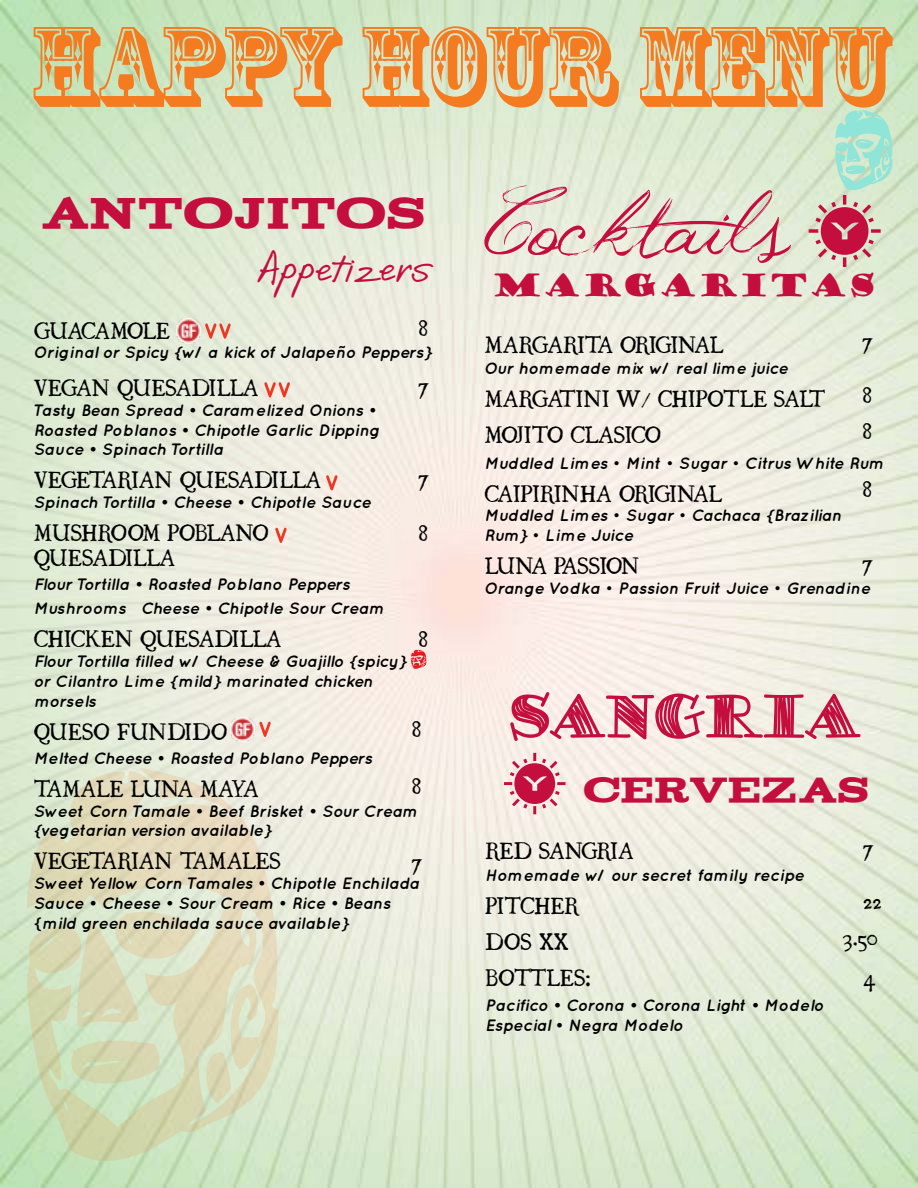
<style>
.page{position:relative;width:918px;height:1188px;background:#fff}
.page>*{position:absolute;margin:0;border:0;box-sizing:border-box;transform-origin:0 0}
.t1{font:106.5px "Rosewood Std";color:#f47b20}
.t2{font:88.5px "Jellyka Western Princess";color:#c40e3e}
.t3{font:60px "DEGAWS Demo";color:#c40e3e}
.t4{font:48px "Acknowledgement";color:#c40e3e}
.t5{font:39px "Acknowledgement";color:#c40e3e}
.t6{font:36px "DJBI Love Me Some Brook";color:#c40e3e}
.t7{font:30px "Goudy Stout";color:#c40e3e}
.t8{font:21px "Ugly Qua";letter-spacing:-.04em;color:#000}
.t9{font:21px "Ugly Qua";letter-spacing:-.07em;color:#000}
.t10{font:21px "Ugly Qua";color:#000}
.t11{font:21px "Ugly Qua";letter-spacing:-.065em;color:#000}
.t12{font:italic 700 16.5px/19.8px "Quicksand";color:#000}
.s1{font-style:normal}
.s2{font-family:"Alpha Shapes sunshine 2";font-size:72px}
.s3{font-weight:400;font-style:normal}
.s4{font-family:"Alpha Shapes sunshine 2";font-size:61.5px}
</style>
<div class="page">
<img style="left:0;top:0;width:918px;height:1188px">
<svg style="left:835px;top:110px;width:58px;height:80px;background:#ace5d1"></svg>
<svg style="left:26px;top:768px;width:255px;height:393px;background:#dbdebf"></svg>
<svg style="left:76px;top:912px;width:120px;height:115px;background:#dadcbc"></svg>
<svg style="left:201px;top:1052px;width:30px;height:51px;background:#d8dbba"></svg>
<svg style="left:61px;top:1097px;width:6px;height:14px"></svg>
<svg style="left:40px;top:935px;width:23px;height:16px"></svg>
<svg style="left:65px;top:1041px;width:97px;height:42px;background:#d2d9b2"></svg>
<img style="left:176px;top:319px;width:24px;height:24px">
<svg style="left:205px;top:323px;width:26px;height:16px"></svg>
<svg style="left:264px;top:382px;width:26px;height:15px"></svg>
<svg style="left:275px;top:527px;width:12px;height:16px"></svg>
<svg style="left:326px;top:475px;width:12px;height:15px"></svg>
<img style="left:231px;top:717px;width:24px;height:25px">
<svg style="left:259px;top:721px;width:12px;height:16px"></svg>
<svg style="left:411px;top:650px;width:16px;height:19px"></svg>
<h1 class="t1" style="left:30px;top:4px;width:860px">HAPPY HOUR MENU</h1>
<h3 class="t4" style="left:42px;top:188px;width:385px">ANTOJITOS</h3>
<h3 class="t6" style="left:257px;top:248px;width:178px">Appetizers</h3>
<p class="t9" style="left:34px;top:314px;width:138px">GUACAMOLE</p>
<p class="t8" style="left:418px;top:311px;width:11px">8</p>
<p class="t12" style="left:34px;top:342px;width:399px">Original or Spicy {w/ a kick of Jalapeño Peppers}</p>
<p class="t8" style="left:34px;top:372px;width:226px">VEGAN QUESADILLA</p>
<p class="t8" style="left:418px;top:369px;width:12px">7</p>
<p class="t12" style="left:34px;top:400px;width:348px">Tasty Bean Spread <span class="s1">•</span> Caramelized Onions <span class="s1">•<br></span>Roasted Poblanos <span class="s1">•</span> Chipotle Garlic Dipping<br>Sauce <span class="s1">•</span> Spinach Tortilla</p>
<p class="t8" style="left:34px;top:464px;width:289px">VEGETARIAN QUESADILLA</p>
<p class="t8" style="left:418px;top:461px;width:12px">7</p>
<p class="t12" style="left:34px;top:492px;width:339px">Spinach Tortilla <span class="s1">•</span> Cheese <span class="s1">•</span> Chipotle Sauce</p>
<p class="t8" style="left:34px;top:517px;width:237px">MUSHROOM POBLANO</p>
<p class="t8" style="left:418px;top:517px;width:11px">8</p>
<p class="t8" style="left:34px;top:542px;width:143px">QUESADILLA</p>
<p class="t12" style="left:34px;top:572px;width:352px;line-height:24px">Flour Tortilla <span class="s1">•</span> Roasted Poblano Peppers<br>Mushrooms Cheese <span class="s1">•</span> Chipotle Sour Cream</p>
<p class="t10" style="left:34px;top:623px;width:249px">CHICKEN QUESADILLA</p>
<p class="t8" style="left:418px;top:623px;width:11px">8</p>
<p class="t12" style="left:34px;top:651px;width:374px">Flour Tortilla filled w/ Cheese &amp; Guajillo {spicy} or Cilantro Lime {mild} marinated chicken morsels</p>
<p class="t10" style="left:34px;top:715px;width:195px">QUESO FUNDIDO</p>
<p class="t8" style="left:412px;top:712px;width:11px">8</p>
<p class="t12" style="left:34px;top:748px;width:340px">Melted Cheese <span class="s1">•</span> Roasted Poblano Peppers</p>
<p class="t8" style="left:34px;top:772px;width:226px">TAMALE LUNA MAYA</p>
<p class="t8" style="left:412px;top:769px;width:11px">8</p>
<p class="t12" style="left:34px;top:800px;width:385px">Sweet Corn Tamale <span class="s1">•</span> Beef Brisket <span class="s1">•</span> Sour Cream {vegetarian version available}</p>
<p class="t8" style="left:34px;top:845px;width:249px">VEGETARIAN TAMALES</p>
<p class="t8" style="left:412px;top:845px;width:12px">7</p>
<p class="t12" style="left:34px;top:873px;width:388px">Sweet Yellow Corn Tamales <span class="s1">•</span> Chipotle Enchilada<br>Sauce <span class="s1">•</span> Cheese <span class="s1">•</span> Sour Cream <span class="s1">•</span> Rice <span class="s1">•</span> Beans <span class="s1">{</span>mild green enchilada sauce available}</p>
<h2 class="t2" style="left:484px;top:170px;width:401px">Cocktails <span class="s2">y</span></h2>
<h3 class="t7" style="left:492px;top:265px;width:386px">MARGARITAS</h3>
<p class="t9" style="left:484px;top:329px;width:241px">MARGARITA ORIGINAL</p>
<p class="t8" style="left:862px;top:324px;width:12px">7</p>
<p class="t12" style="left:484px;top:358px;width:306px">Our homemade mix w/ real lime juice</p>
<p class="t8" style="left:484px;top:383px;width:343px">MARGATINI W/ CHIPOTLE SALT</p>
<p class="t8" style="left:862px;top:379px;width:11px">8</p>
<p class="t8" style="left:484px;top:419px;width:178px">MOJITO CLASICO</p>
<p class="t8" style="left:862px;top:415px;width:11px">8</p>
<p class="t12" style="left:484px;top:452px;width:401px">Muddled Limes <span class="s3">•</span> Mint <span class="s3">•</span> Sugar <span class="s3">•</span> Citrus White Rum</p>
<p class="t8" style="left:484px;top:477px;width:240px">CAIPIRINHA ORIGINAL</p>
<p class="t8" style="left:862px;top:473px;width:11px">8</p>
<p class="t12" style="left:484px;top:505px;width:359px">Muddled Limes <span class="s3">•</span> Sugar <span class="s3">•</span> Cachaca {Brazilian<br>Rum} <span class="s3">•</span> Lime Juice</p>
<p class="t11" style="left:484px;top:550px;width:157px">LUNA PASSION</p>
<p class="t8" style="left:862px;top:545px;width:12px">7</p>
<p class="t12" style="left:484px;top:578px;width:388px">Orange Vodka <span class="s3">•</span> Passion Fruit Juice <span class="s3">•</span> Grenadine</p>
<h3 class="t3" style="left:510px;top:677px;width:353px">SANGRIA</h3>
<h3 class="t5" style="left:501px;top:770px;width:370px"><span class="s4">y</span> CERVEZAS</h3>
<p class="t9" style="left:485px;top:835px;width:150px">RED SANGRIA</p>
<p class="t8" style="left:863px;top:830px;width:12px">7</p>
<p class="t12" style="left:485px;top:865px;width:321px">Homemade w/ our secret family recipe</p>
<p class="t8" style="left:485px;top:889px;width:97px">PITCHER</p>
<p class="t8" style="left:863px;top:885px;width:20px">22</p>
<p class="t8" style="left:485px;top:925px;width:86px">DOS XX</p>
<p class="t8" style="left:842px;top:921px;width:37px">3.50</p>
<p class="t8" style="left:485px;top:961px;width:107px">BOTTLES:</p>
<p class="t8" style="left:863px;top:961px;width:15px">4</p>
<p class="t12" style="left:485px;top:995px;width:341px">Pacifico <span class="s1">•</span> Corona <span class="s1">•</span> Corona Light <span class="s1">•</span> Modelo<br>Especial <span class="s1">•</span> Negra Modelo</p>
</div>
